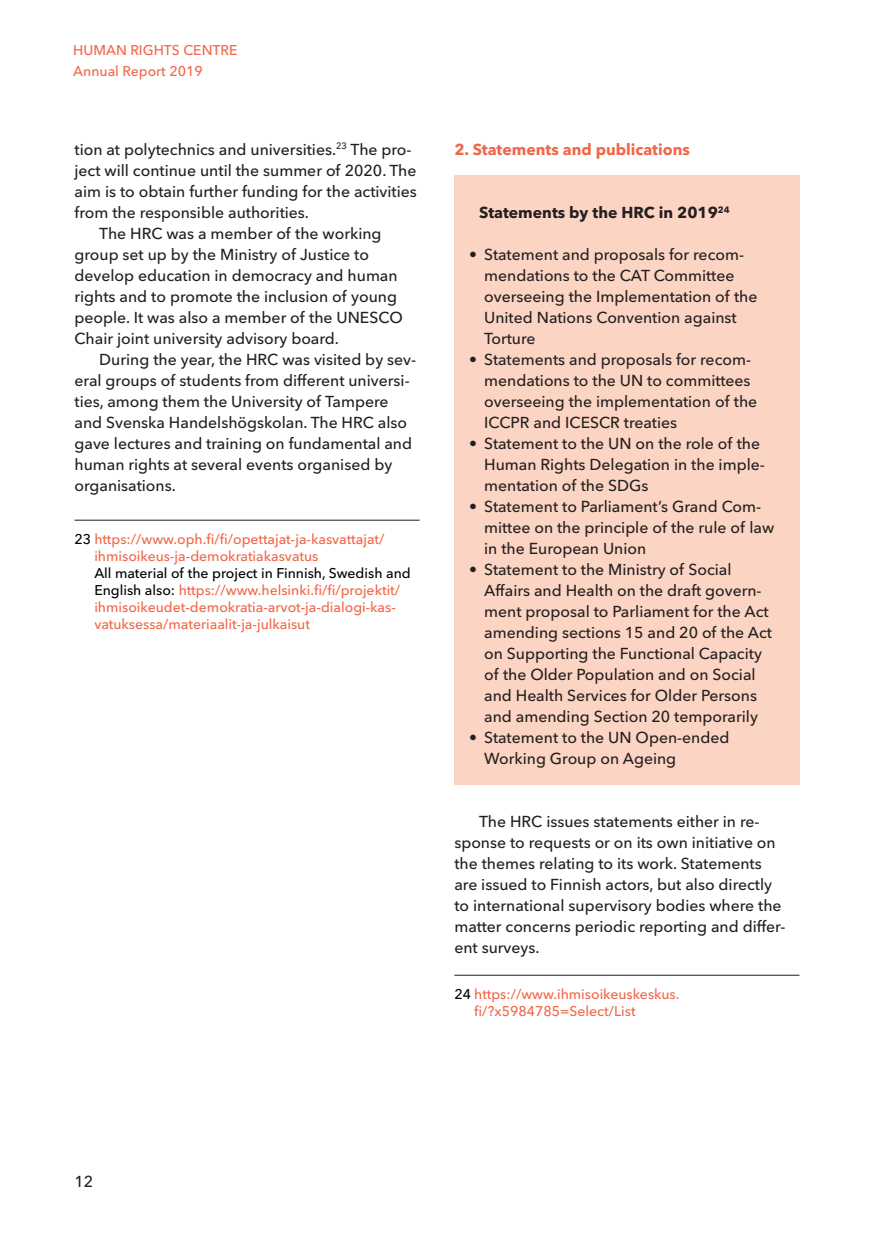
<style>
.page{position:relative;width:874px;height:1241px;background:#fff}
.page>*{position:absolute;margin:0;border:0;box-sizing:border-box;transform-origin:0 0}
.leipis_suomi{font:500 15.75px/21px "Avenir Next LT Pro";color:#231f20}
.väliotsikko{font:700 15.75px "Avenir Next LT Pro";color:#f26648}
.leipis_1__rivi_laati{font:700 15.75px "Avenir Next LT Pro";color:#231f20}
.Footnote{font:500 14px/16.8px "Avenir Next LT Pro";color:#f26648}
.s1{color:#000}
</style>
<div class="page">
<div style="left:454px;top:176px;width:345px;height:609px;background:#fcd4c3"></div>
<hr style="left:74px;top:519px;width:345px;height:1px;background:#231f20">
<hr style="left:454px;top:974px;width:345px;height:1px;background:#231f20">
<p class="Footnote" style="left:73px;top:40px;width:166px;line-height:21px">HUMAN RIGHTS CENTRE<br>Annual Report 2019</p>
<p class="leipis_suomi" style="left:74px;top:139px;width:344px">tion at polytechnics and universities.<sup>23</sup> The pro&shy;ject will continue until the summer of 2020. The aim is to obtain further funding for the activities from the responsible authorities.</p>
<p class="leipis_suomi" style="left:74px;top:223px;width:329px;text-indent:25px">The HRC was a member of the working group set up by the Ministry of Justice to develop education in democracy and human rights and to promote the inclusion of young people. It was also a member of the UNESCO Chair joint university advisory board.</p>
<p class="leipis_suomi" style="left:74px;top:349px;width:343px;text-indent:25px">During the year, the HRC was visited by sev&shy;eral groups of students from different universi&shy;ties, among them the University of Tampere and Svenska Handelshögskolan. The HRC also gave lectures and training on fundamental and human rights at several events organised by organisations.</p>
<p class="Footnote" style="left:94px;top:531px;width:291px;text-indent:-20px"><span class="s1">23</span> https://www.oph.fi/fi/opettajat-ja-kasvattajat/ ihmisoikeus-ja-demokratiakasvatus</p>
<p class="Footnote" style="left:94px;top:564px;width:318px"><span class="s1">All material of the project in Finnish, Swedish and English also:</span> https://www.helsinki.fi/fi/projektit/ ihmisoikeudet-demokratia-arvot-ja-dialogi-kas&shy;vatuksessa/materiaalit-ja-julkaisut</p>
<h3 class="väliotsikko" style="left:454px;top:139px;width:237px">2. Statements and publications</h3>
<p class="leipis_1__rivi_laati" style="left:479px;top:202px;width:252px">Statements by the HRC in 2019<sup>24</sup></p>
<p class="leipis_suomi" style="left:484px;top:244px;width:275px;text-indent:-15px">• Statement and proposals for recom&shy;mendations to the CAT Committee overseeing the Implementation of the<br>United Nations Convention against<br>Torture</p>
<p class="leipis_suomi" style="left:484px;top:349px;width:274px;text-indent:-15px">• Statements and proposals for recom&shy;mendations to the UN to committees overseeing the implementation of the ICCPR and ICESCR treaties</p>
<p class="leipis_suomi" style="left:484px;top:433px;width:282px;text-indent:-15px">• Statement to the UN on the role of the<br>Human Rights Delegation in the imple&shy;mentation of the SDGs</p>
<p class="leipis_suomi" style="left:484px;top:496px;width:291px;text-indent:-15px">• Statement to Parliament’s Grand Com&shy;mittee on the principle of the rule of law in the European Union</p>
<p class="leipis_suomi" style="left:484px;top:559px;width:289px;text-indent:-15px">• Statement to the Ministry of Social Affairs and Health on the draft govern&shy;ment proposal to Parliament for the Act amending sections 15 and 20 of the Act on Supporting the Functional Capacity of the Older Population and on Social and Health Services for Older Persons and amending Section 20 temporarily</p>
<p class="leipis_suomi" style="left:484px;top:727px;width:247px;text-indent:-15px">• Statement to the UN Open-ended<br>Working Group on Ageing</p>
<p class="leipis_suomi" style="left:454px;top:811px;width:332px;text-indent:25px">The HRC issues statements either in re&shy;sponse to requests or on its own initiative on the themes relating to its work. Statements are issued to Finnish actors, but also directly to international supervisory bodies where the matter concerns periodic reporting and differ&shy;ent surveys.</p>
<p class="Footnote" style="left:474px;top:985px;width:207px;text-indent:-20px"><span class="s1">24</span> https://www.ihmisoikeuskeskus. fi/?x5984785=Select/List</p>
<p class="leipis_suomi" style="left:74px;top:1170px;width:20px">12</p>
</div>
